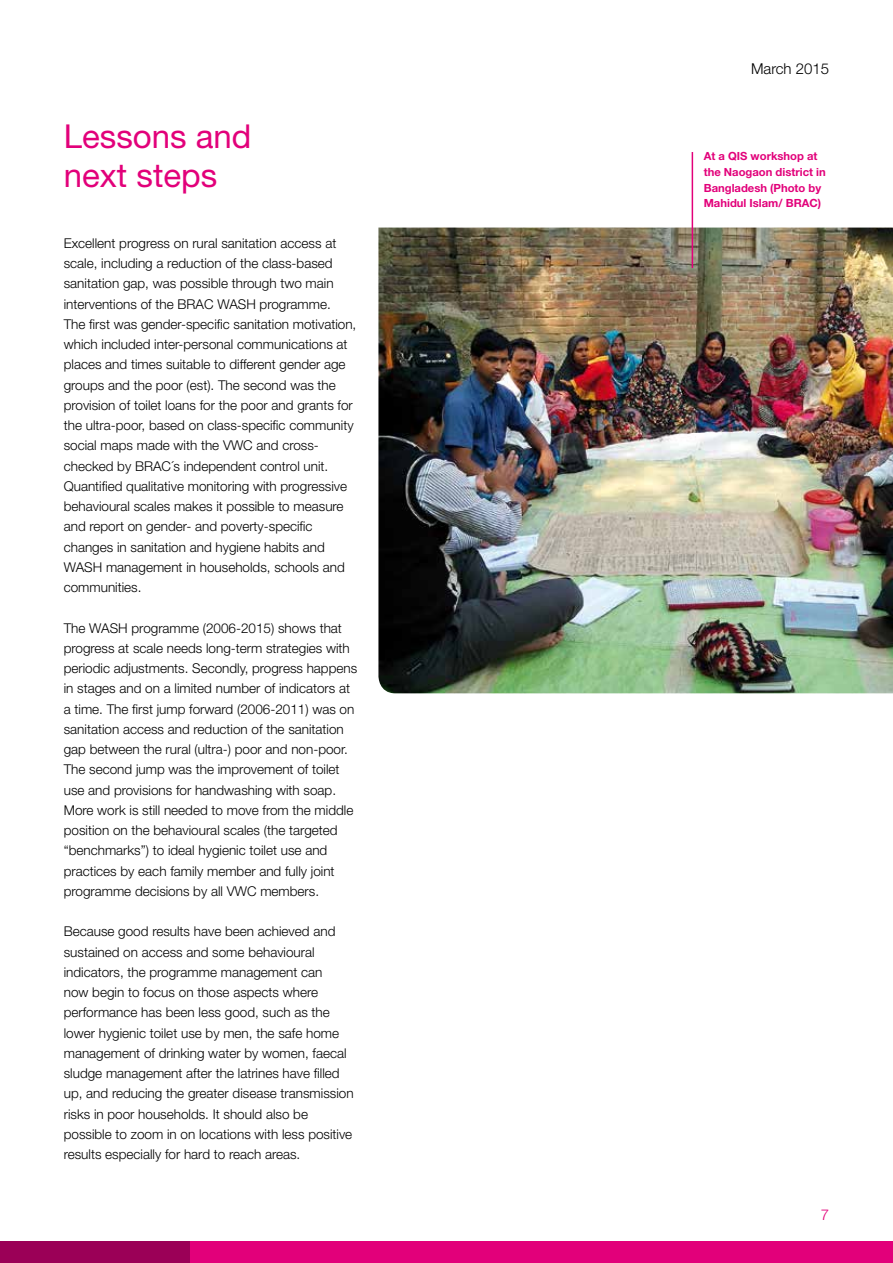
<style>
.page{position:relative;width:893px;height:1263px;background:#fff}
.page>*{position:absolute;margin:0;border:0;box-sizing:border-box;transform-origin:0 0}
.t1{font:33px/39px "Helvetica Neue LT Std";color:#e2007a}
.t2{font:300 15px "Helvetica Neue LT Std";color:#000}
.t3{font:300 15px "Helvetica Neue LT Std";color:#e2007a}
.t4{font:300 13.5px/20.2px "Helvetica Neue LT Std";color:#000}
.t5{font:700 11.25px/15.8px "Helvetica Neue LT Std";color:#e2007a}
</style>
<div class="page">
<div style="left:0;top:1242px;width:893px;height:21px;background:#e2007a"></div>
<div style="left:0;top:1242px;width:189px;height:21px;background:#9b0057"></div>
<img style="left:378px;top:228px;width:515px;height:465px">
<hr style="left:692px;top:152px;width:1px;height:116px;background:#e2007a">
<h1 class="t1" style="left:64px;top:116px;width:189px">Lessons and next steps</h1>
<p class="t4" style="left:64px;top:233px;width:294px">Excellent progress on rural sanitation access at scale, including a reduction of the class-based sanitation gap, was possible through two main interventions of the BRAC WASH programme.<br>The first was gender-specific sanitation motivation, which included inter-personal communications at places and times suitable to different gender age groups and the poor (est). The second was the provision of toilet loans for the poor and grants for the ultra-poor, based on class-specific community social maps made with the VWC and cross&shy;checked by BRAC´s independent control unit.<br>Quantified qualitative monitoring with progressive behavioural scales makes it possible to measure and report on gender- and poverty-specific changes in sanitation and hygiene habits and WASH management in households, schools and communities.</p>
<p class="t4" style="left:64px;top:617px;width:295px">The WASH programme (2006-2015) shows that progress at scale needs long-term strategies with periodic adjustments. Secondly, progress happens in stages and on a limited number of indicators at a time. The first jump forward (2006-2011) was on sanitation access and reduction of the sanitation gap between the rural (ultra-) poor and non-poor.<br>The second jump was the improvement of toilet use and provisions for handwashing with soap.<br>More work is still needed to move from the middle position on the behavioural scales (the targeted “benchmarks”) to ideal hygienic toilet use and practices by each family member and fully joint programme decisions by all VWC members.</p>
<p class="t4" style="left:64px;top:921px;width:291px">Because good results have been achieved and sustained on access and some behavioural indicators, the programme management can<br>now begin to focus on those aspects where performance has been less good, such as the lower hygienic toilet use by men, the safe home management of drinking water by women, faecal sludge management after the latrines have filled up, and reducing the greater disease transmission risks in poor households. It should also be possible to zoom in on locations with less positive results especially for hard to reach areas.</p>
<p class="t2" style="left:751px;top:60px;width:80px">March 2015</p>
<p class="t5" style="left:704px;top:148px;width:124px">At a QIS workshop at the Naogaon district in<br>Bangladesh (Photo by<br>Mahidul Islam/ BRAC)</p>
<p class="t3" style="left:821px;top:1206px;width:10px">7</p>
</div>
